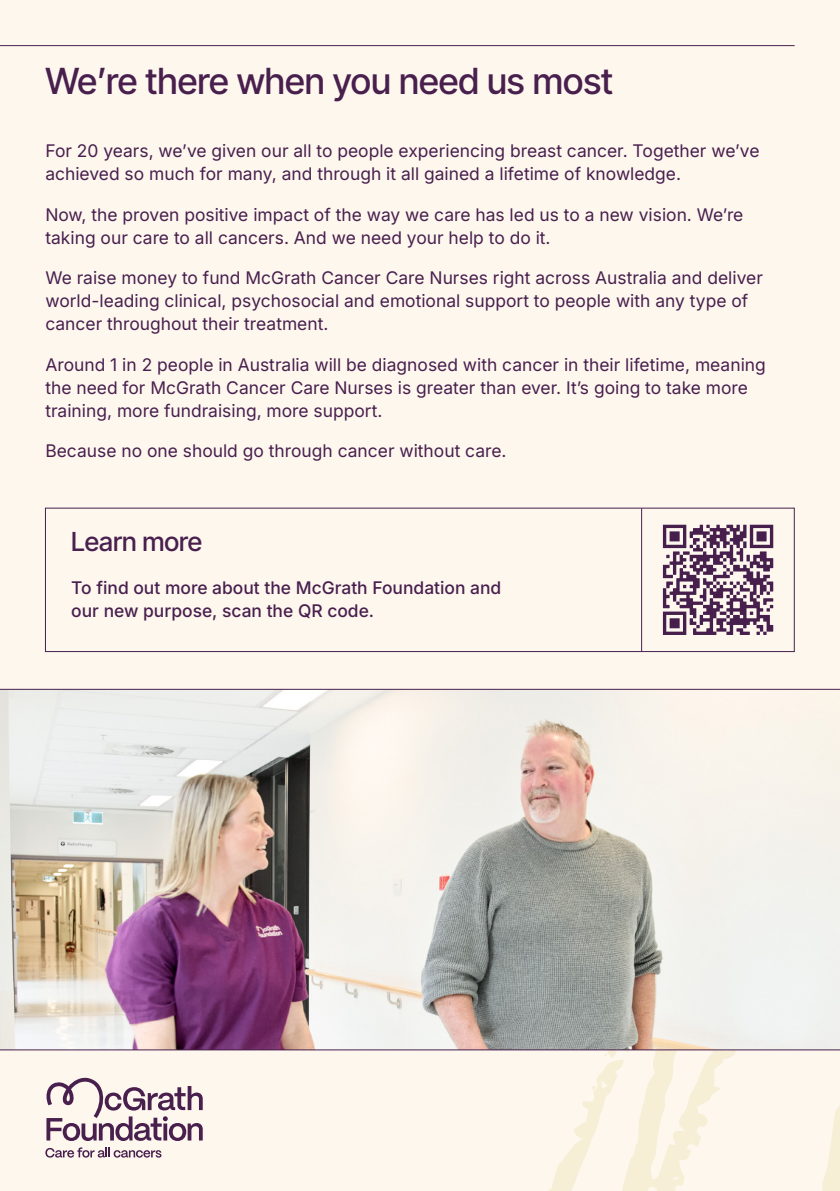
<style>
.page{position:relative;width:840px;height:1191px;background:#fff}
.page>*{position:absolute;margin:0;border:0;box-sizing:border-box;transform-origin:0 0}
.t1{font:500 36px "Inter Tight";color:#481f4d}
.t2{font:500 26.2px "Inter Tight";color:#481f4d}
.t3{font:17.4px/23.2px "Inter";color:#481f4d}
</style>
<div class="page">
<div style="left:0;top:0;width:839px;height:1191px;background:#fdf7ee"></div>
<svg style="left:643px;top:1050px;width:128px;height:141px"></svg>
<svg style="left:771px;top:1050px;width:68px;height:141px"></svg>
<svg style="left:406px;top:1050px;width:237px;height:141px"></svg>
<hr style="left:0;top:45px;width:794px;height:1px;background:#481f4d">
<div style="left:45px;top:508px;width:749px;height:144px;border:1px solid #481f4d"></div>
<hr style="left:641px;top:508px;width:1px;height:144px;background:#481f4d">
<svg style="left:46px;top:1077px;width:157px;height:64px"></svg>
<svg style="left:45px;top:1147px;width:116px;height:10px"></svg>
<img style="left:0;top:689px;width:839px;height:361px">
<svg style="left:662px;top:525px;width:110px;height:110px"></svg>
<h1 class="t1" style="left:45px;top:55px;width:568px">We’re there when you need us most</h1>
<p class="t3" style="left:45px;top:139px;width:715px">For 20 years, we’ve given our all to people experiencing breast cancer. Together we’ve achieved so much for many, and through it all gained a lifetime of knowledge.</p>
<p class="t3" style="left:45px;top:202px;width:699px">Now, the proven positive impact of the way we care has led us to a new vision. We’re taking our care to all cancers. And we need your help to do it.</p>
<p class="t3" style="left:45px;top:265px;width:718px">We raise money to fund McGrath Cancer Care Nurses right across Australia and deliver world-leading clinical, psychosocial and emotional support to people with any type of cancer throughout their treatment.</p>
<p class="t3" style="left:45px;top:352px;width:721px">Around 1 in 2 people in Australia will be diagnosed with cancer in their lifetime, meaning the need for McGrath Cancer Care Nurses is greater than ever. It’s going to take more training, more fundraising, more support.</p>
<p class="t3" style="left:45px;top:439px;width:462px">Because no one should go through cancer without care.</p>
<h2 class="t2" style="left:71px;top:522px;width:132px">Learn more</h2>
<p class="t3" style="left:71px;top:575px;width:431px">To find out more about the McGrath Foundation and our new purpose, scan the QR code.</p>
</div>
